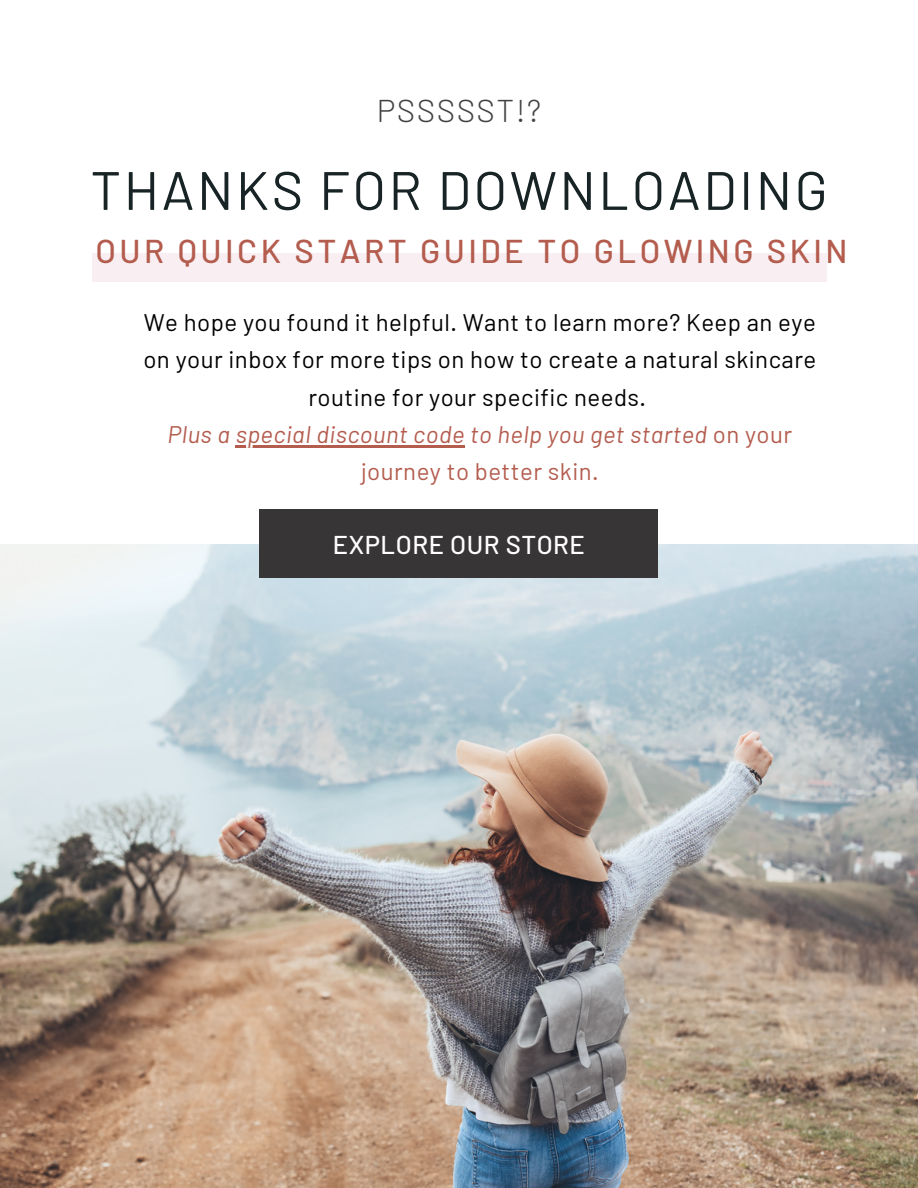
<style>
.page{position:relative;width:918px;height:1188px;background:#fff}
.page>*{position:absolute;margin:0;border:0;box-sizing:border-box;transform-origin:0 0}
.t1{font:54px "Barlow";letter-spacing:.05em;color:#172324}
.t2{font:500 33px "Barlow";letter-spacing:.105em;color:#b45d4f}
.t3{font:300 31.5px "Barlow";letter-spacing:.05em;color:#424242}
.t4{font:500 25.8px "Barlow";letter-spacing:.02em;color:#fff}
.t5{font:24px/37.2px "Barlow";letter-spacing:.02em;color:#000;text-align:center}
.s1{font-style:italic;color:#b45d4f}
.s2{color:#b45d4f}
</style>
<div class="page">
<div style="left:92px;top:254px;width:734px;height:28px;background:#f9eff2"></div>
<hr style="left:236px;top:445px;width:229px;height:2px;background:#b45d4f">
<img style="left:0;top:544px;width:918px;height:644px">
<div style="left:260px;top:510px;width:398px;height:68px;background:#383536"></div>
<h3 class="t3" style="left:377px;top:91px;width:166px">PSSSSST!?</h3>
<h1 class="t1" style="left:90px;top:156px;width:738px">THANKS FOR DOWNLOADING</h1>
<h2 class="t2" style="left:96px;top:230px;width:754px">OUR QUICK START GUIDE TO GLOWING SKIN</h2>
<p class="t5" style="left:143px;top:303px;width:675px">We hope you found it helpful. Want to learn more? Keep an eye on your inbox for more tips on how to create a natural skincare routine for your specific needs.<br><span class="s1">Plus a special discount code to help you get started</span> <span class="s2">on your journey to better skin.</span></p>
<p class="t4" style="left:333px;top:528px;width:254px">EXPLORE OUR STORE</p>
</div>
